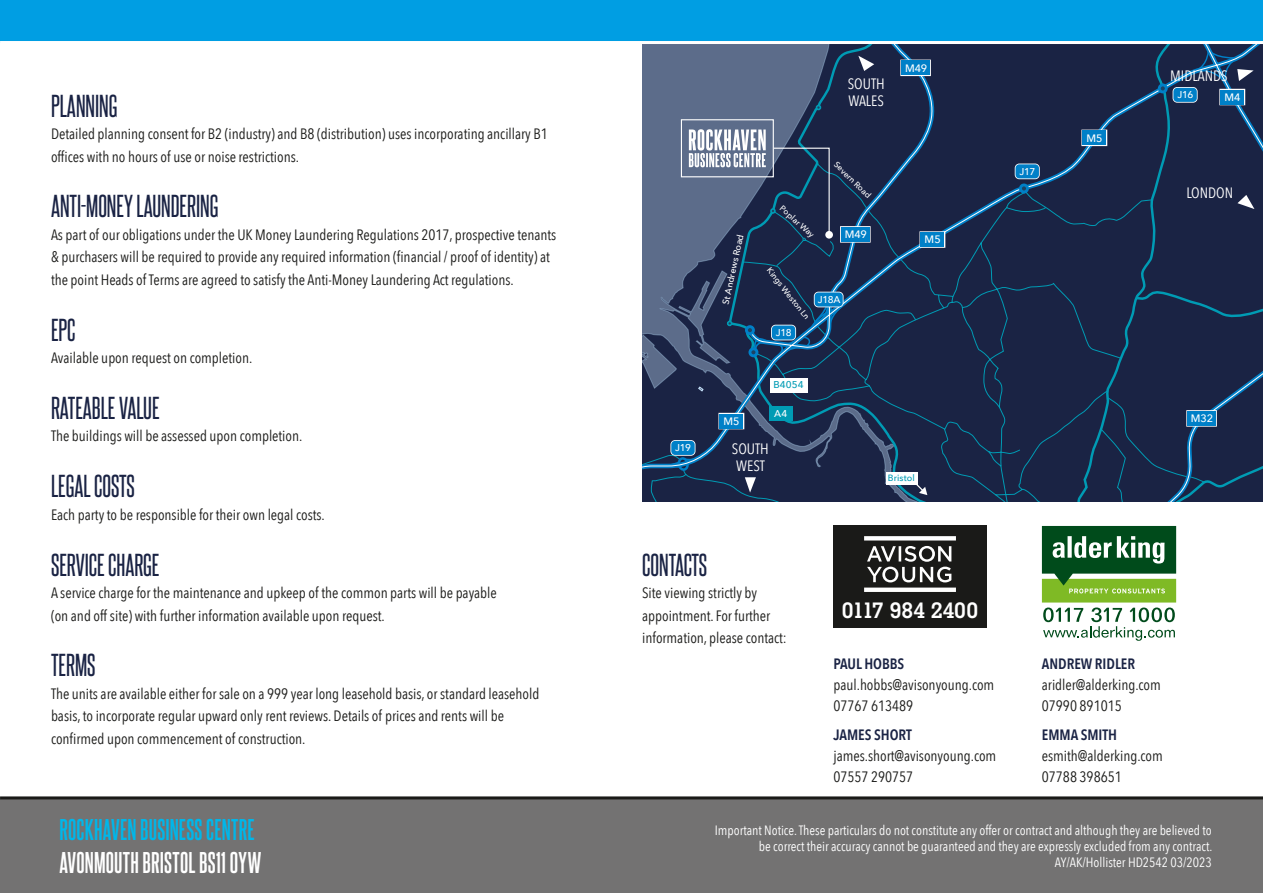
<style>
.page{position:relative;width:1263px;height:893px;background:#fff}
.page>*{position:absolute;margin:0;border:0;box-sizing:border-box;transform-origin:0 0}
.t1{font:27px "Steelfish Rg";color:#1a2344}
.t2{font:700 25.5px "Steelfish Rg";letter-spacing:.01em;color:#00b7ea}
.t3{font:700 25.5px "Steelfish Rg";letter-spacing:.01em;color:#fff}
.t4{font:700 22.05px "Geometric Slab 703 BT";letter-spacing:-.015em;color:#fff}
.t5{font:15px/22.5px "Avenir Next Condensed";color:#1a1a18}
.t6{font:600 15px "Avenir Next Condensed";color:#1a2344}
.t7{font:15px/16.5px "Avenir Next Condensed";color:#fff}
.t8{font:13.5px/16.2px "Avenir Next Condensed";color:#fff;text-align:right}
.t9{font:500 10.8px "Avenir Next";color:#fff}
.t10{font:500 9.9px "Avenir Next";letter-spacing:-.025em;color:#fff}
.t11{font:500 9.9px "Avenir Next";letter-spacing:.005em;color:#009bb4}
.t12{font:500 9.15px "Avenir Next";letter-spacing:.005em;color:#009bb4}
.t13{font:500 9px "Avenir Next";color:#fff}
.t14{font:500 8.25px "Avenir Next";color:#fff}
.s1{font-size:9.15px}
</style>
<div class="page">
<div style="left:0;top:0;width:1263px;height:43px;background:#009ee3"></div>
<div style="left:0;top:799px;width:1263px;height:94px;background:#737272"></div>
<hr style="left:0;top:796px;width:1263px;height:3px;background:#1a1a18">
<svg style="left:642px;top:44px;width:621px;height:458px;background:#213051"></svg>
<div style="left:746px;top:327px;width:7px;height:7px;background:#1d4364;border-radius:50%"></div>
<div style="left:745px;top:325px;width:10px;height:10px;border:3px solid #0080c8;border-radius:50%"></div>
<div style="left:1020px;top:185px;width:7px;height:7px;background:#1d4364;border-radius:50%"></div>
<div style="left:1019px;top:184px;width:10px;height:9px;border:3px solid #0080c8;border-radius:50%"></div>
<div style="left:1159px;top:85px;width:7px;height:7px;background:#1d4364;border-radius:50%"></div>
<div style="left:1158px;top:83px;width:10px;height:10px;border:3px solid #0080c8;border-radius:50%"></div>
<div style="left:900px;top:60px;width:31px;height:16px;border:2px solid #fff"></div>
<div style="left:901px;top:61px;width:29px;height:14px;background:#0080c8"></div>
<div style="left:1186px;top:410px;width:31px;height:17px;border:2px solid #fff"></div>
<div style="left:1187px;top:411px;width:28px;height:14px;background:#0080c8"></div>
<div style="left:840px;top:226px;width:31px;height:17px;border:2px solid #fff"></div>
<div style="left:841px;top:227px;width:28px;height:14px;background:#0080c8"></div>
<div style="left:771px;top:325px;width:25px;height:15px;border:2px solid #fff;border-radius:4px"></div>
<div style="left:772px;top:326px;width:23px;height:14px;background:#0080c8;border-radius:4px"></div>
<div style="left:1015px;top:164px;width:25px;height:15px;border:2px solid #fff;border-radius:4px"></div>
<div style="left:1015px;top:164px;width:24px;height:14px;background:#0080c8;border-radius:4px"></div>
<div style="left:1172px;top:87px;width:25px;height:16px;border:2px solid #fff;border-radius:4px"></div>
<div style="left:1173px;top:88px;width:24px;height:14px;background:#0080c8;border-radius:4px"></div>
<div style="left:670px;top:440px;width:25px;height:16px;border:2px solid #fff;border-radius:4px"></div>
<div style="left:671px;top:441px;width:24px;height:14px;background:#0080c8;border-radius:4px"></div>
<div style="left:769px;top:406px;width:23px;height:14px;background:#009bb4"></div>
<div style="left:770px;top:378px;width:37px;height:14px;background:#fff"></div>
<div style="left:886px;top:472px;width:31px;height:13px;background:#fff"></div>
<div style="left:814px;top:292px;width:29px;height:15px;border:2px solid #fff;border-radius:4px"></div>
<div style="left:815px;top:292px;width:28px;height:15px;background:#0080c8;border-radius:4px"></div>
<div style="left:919px;top:231px;width:26px;height:17px;border:2px solid #fff"></div>
<div style="left:921px;top:233px;width:23px;height:14px;background:#0080c8"></div>
<div style="left:1081px;top:130px;width:26px;height:16px;border:2px solid #fff"></div>
<div style="left:1083px;top:131px;width:23px;height:14px;background:#0080c8"></div>
<div style="left:1219px;top:89px;width:26px;height:16px;border:2px solid #fff"></div>
<div style="left:1220px;top:90px;width:24px;height:14px;background:#0080c8"></div>
<div style="left:718px;top:413px;width:26px;height:16px;border:2px solid #fff"></div>
<div style="left:720px;top:414px;width:23px;height:14px;background:#0080c8"></div>
<svg style="left:913px;top:481px;width:14px;height:14px"></svg>
<div style="left:833px;top:526px;width:153px;height:102px;background:#1a1a18"></div>
<svg style="left:864px;top:536px;width:92px;height:4px"></svg>
<svg style="left:864px;top:588px;width:92px;height:4px"></svg>
<svg style="left:867px;top:546px;width:84px;height:36px"></svg>
<div style="left:681px;top:119px;width:93px;height:58px;border:1px solid #fff"></div>
<svg style="left:689px;top:129px;width:141px;height:111px;background:#505f7a"></svg>
<div style="left:825px;top:231px;width:8px;height:8px;background:#fff;border-radius:50%"></div>
<svg style="left:1042px;top:526px;width:134px;height:115px"></svg>
<svg style="left:1237px;top:195px;width:17px;height:14px"></svg>
<svg style="left:858px;top:56px;width:16px;height:15px"></svg>
<svg style="left:745px;top:477px;width:11px;height:16px"></svg>
<svg style="left:1193px;top:49px;width:60px;height:39px;background:#28486d"></svg>
<hr style="left:0;top:41px;width:1263px;height:3px;background:#fff">
<h1 class="t1" style="left:51px;top:86px;width:68px">PLANNING</h1>
<p class="t5" style="left:51px;top:122px;width:498px">Detailed planning consent for B2 (industry) and B8 (distribution) uses incorporating ancillary B1 offices with no hours of use or noise restrictions.</p>
<h1 class="t1" style="left:51px;top:187px;width:169px">ANTI-MONEY LAUNDERING</h1>
<p class="t5" style="left:51px;top:223px;width:507px">As part of our obligations under the UK Money Laundering Regulations 2017, prospective tenants &amp; purchasers will be required to provide any required information (financial / proof of identity) at the point Heads of Terms are agreed to satisfy the Anti-Money Laundering Act regulations.</p>
<h1 class="t1" style="left:51px;top:310px;width:26px">EPC</h1>
<p class="t5" style="left:51px;top:346px;width:203px">Available upon request on completion.</p>
<h1 class="t1" style="left:51px;top:389px;width:110px">RATEABLE VALUE</h1>
<p class="t5" style="left:51px;top:424px;width:253px">The buildings will be assessed upon completion.</p>
<h1 class="t1" style="left:51px;top:467px;width:85px">LEGAL COSTS</h1>
<p class="t5" style="left:51px;top:502px;width:275px">Each party to be responsible for their own legal costs.</p>
<h1 class="t1" style="left:51px;top:545px;width:110px">SERVICE CHARGE</h1>
<p class="t5" style="left:51px;top:581px;width:447px">A service charge for the maintenance and upkeep of the common parts will be payable (on and off site) with further information available upon request.</p>
<h1 class="t1" style="left:51px;top:646px;width:46px">TERMS</h1>
<p class="t5" style="left:51px;top:682px;width:490px">The units are available either for sale on a 999 year long leasehold basis, or standard leasehold basis, to incorporate regular upward only rent reviews. Details of prices and rents will be confirmed upon commencement of construction.</p>
<h2 class="t2" style="left:60px;top:811px;width:197px">ROCKHAVEN BUSINESS CENTRE</h2>
<h2 class="t3" style="left:60px;top:844px;width:203px">AVONMOUTH BRISTOL BS11 0YW</h2>
<p class="t10" style="left:675px;top:440px;width:17px">J19</p>
<p class="t7" style="left:848px;top:75px;width:38px">SOUTH<br>WALES</p>
<p class="t13" style="left:718px;top:302px;width:73px;rotate:-78deg"><span class="s1">S</span>t Andrews Road</p>
<p class="t9" style="left:724px;top:412px;width:18px">M5</p>
<p class="t14" style="left:786px;top:202px;width:45px;rotate:42deg">Poplar Way</p>
<p class="t14" style="left:840px;top:158px;width:49px;rotate:44deg">Severn Road</p>
<p class="t9" style="left:845px;top:225px;width:24px">M49</p>
<p class="t14" style="left:774px;top:264px;width:65px;rotate:51deg">Kings Weston Ln</p>
<p class="t10" style="left:776px;top:324px;width:17px">J18</p>
<p class="t10" style="left:818px;top:291px;width:24px">J18A</p>
<p class="t11" style="left:773px;top:376px;width:32px">B4054</p>
<p class="t10" style="left:774px;top:405px;width:15px">A4</p>
<p class="t7" style="left:732px;top:440px;width:38px">SOUTH<br>WEST</p>
<p class="t9" style="left:905px;top:59px;width:24px">M49</p>
<p class="t9" style="left:925px;top:230px;width:18px">M5</p>
<p class="t12" style="left:888px;top:470px;width:28px">Bristol</p>
<p class="t10" style="left:1019px;top:163px;width:17px">J17</p>
<p class="t9" style="left:1086px;top:129px;width:18px">M5</p>
<p class="t7" style="left:1170px;top:67px;width:59px">MIDLANDS</p>
<p class="t10" style="left:1177px;top:86px;width:17px">J16</p>
<p class="t9" style="left:1224px;top:88px;width:18px">M4</p>
<p class="t7" style="left:1186px;top:184px;width:48px">LONDON</p>
<p class="t9" style="left:1191px;top:409px;width:24px">M32</p>
<h1 class="t1" style="left:642px;top:545px;width:66px">CONTACTS</h1>
<p class="t5" style="left:642px;top:581px;width:146px">Site viewing strictly by appointment. For further information, please contact:</p>
<h3 class="t4" style="left:842px;top:596px;width:138px">0117 984 2400</h3>
<p class="t6" style="left:833px;top:651px;width:72px">PAUL HOBBS</p>
<p class="t5" style="left:833px;top:673px;width:162px;line-height:21px">paul.hobbs@avisonyoung.com<br>07767 613489</p>
<p class="t6" style="left:833px;top:722px;width:80px">JAMES SHORT</p>
<p class="t5" style="left:833px;top:745px;width:164px;line-height:21px">james.short@avisonyoung.com<br>07557 290757</p>
<p class="t6" style="left:1042px;top:651px;width:95px">ANDREW RIDLER</p>
<p class="t5" style="left:1042px;top:673px;width:120px;line-height:21px">aridler@alderking.com<br>07990 891015</p>
<p class="t6" style="left:1042px;top:722px;width:77px">EMMA SMITH</p>
<p class="t5" style="left:1042px;top:745px;width:122px;line-height:21px">esmith@alderking.com<br>07788 398651</p>
<p class="t8" style="left:715px;top:821px;width:499px">Important Notice. These particulars do not constitute any offer or contract and although they are believed to be correct their accuracy cannot be guaranteed and they are expressly excluded from any contract.<br>AY/AK/Hollister HD2542 03/2023</p>
</div>
